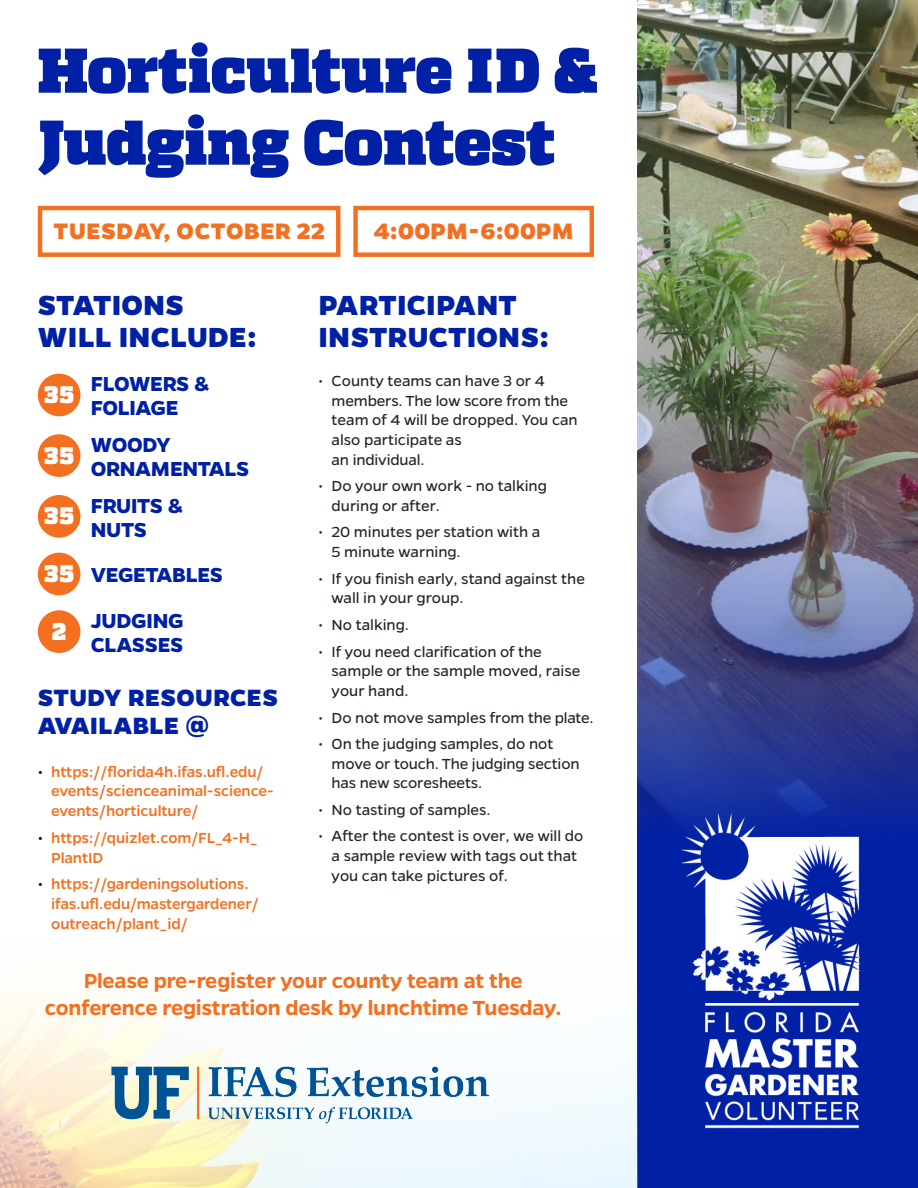
<style>
.page{position:relative;width:918px;height:1188px;background:#fff}
.page>*{position:absolute;margin:0;border:0;box-sizing:border-box;transform-origin:0 0}
.t1{font:800 63px/72px "Quadon";letter-spacing:-.01em;color:#0021a5}
.t2{font:800 31.2px/31.5px "Gentona";letter-spacing:.015em;color:#0021a5}
.t3{font:800 26.7px/28.5px "Gentona";letter-spacing:.02em;color:#0021a5}
.t4{font:800 25.35px "Gentona";letter-spacing:.025em;color:#f37021}
.t5{font:800 24px "Quadon";color:#fff}
.t6{font:600 23.1px/27.6px "Gentona";letter-spacing:-.01em;color:#f37021;text-align:center}
.t7{font:700 22.95px/23.9px "Gentona";letter-spacing:-.015em;color:#0021a5}
.t8{font:16.5px/19.6px "Gentona";color:#202529}
.t9{font:500 16.5px/19.8px "Gentona";letter-spacing:-.01em;color:#f37021}
.s1{font-family:"Quadon";font-weight:800;font-size:24px;color:#fff}
.s2{color:#000}
</style>
<div class="page">
<div style="left:38px;top:610px;width:42px;height:43px;background:#f37021;border-radius:50%"></div>
<div style="left:38px;top:553px;width:42px;height:42px;background:#f37021;border-radius:50%"></div>
<div style="left:38px;top:495px;width:42px;height:43px;background:#f37021;border-radius:50%"></div>
<div style="left:38px;top:434px;width:42px;height:43px;background:#f37021;border-radius:50%"></div>
<div style="left:38px;top:374px;width:42px;height:42px;background:#f37021;border-radius:50%"></div>
<img style="left:637px;top:0;width:281px;height:1172px">
<img style="left:109px;top:1065px;width:381px;height:59px">
<div style="left:38px;top:206px;width:303px;height:51px;border:4px solid #f37021"></div>
<div style="left:353px;top:206px;width:241px;height:51px;border:4px solid #f37021"></div>
<img style="left:678px;top:812px;width:182px;height:319px">
<h1 class="t1" style="left:38px;top:36px;width:561px">Horticulture ID &amp;<br>Judging Contest</h1>
<h3 class="t4" style="left:54px;top:216px;width:273px">TUESDAY, OCTOBER 22</h3>
<h3 class="t4" style="left:374px;top:216px;width:201px">4:00PM-6:00PM</h3>
<h2 class="t2" style="left:38px;top:289px;width:220px">STATIONS<br>WILL INCLUDE:</h2>
<h2 class="t2" style="left:319px;top:289px;width:231px">PARTICIPANT<br>INSTRUCTIONS:</h2>
<h3 class="t5" style="left:45px;top:380px;width:31px">35</h3>
<h3 class="t7" style="left:91px;top:372px;width:120px">FLOWERS &amp;<br>FOLIAGE</h3>
<h3 class="t5" style="left:45px;top:441px;width:31px">35</h3>
<h3 class="t5" style="left:45px;top:502px;width:31px">35</h3>
<h3 class="t7" style="left:91px;top:433px;width:160px">WOODY<br>ORNAMENTALS</h3>
<h3 class="t7" style="left:91px;top:493px;width:94px">FRUITS &amp;<br>NUTS</h3>
<h3 class="t7" style="left:45px;top:552px;width:180px;line-height:45.6px;text-align:center"><span class="s1">35</span> VEGETABLES<br>JUDGING</h3>
<h3 class="t7" style="left:91px;top:632px;width:94px">CLASSES</h3>
<h3 class="t5" style="left:52px;top:617px;width:15px">2</h3>
<h3 class="t3" style="left:38px;top:683px;width:241px">STUDY RESOURCES<br>AVAILABLE @</h3>
<p class="t9" style="left:51px;top:761px;width:224px;text-indent:-13px"><span class="s2">•</span> https://florida4h.ifas.ufl.edu/ events/scienceanimal-science&shy;events/horticulture/</p>
<p class="t9" style="left:51px;top:828px;width:208px;text-indent:-13px"><span class="s2">•</span> https://quizlet.com/FL_4-H_<br>PlantID</p>
<p class="t9" style="left:51px;top:874px;width:209px;text-indent:-13px"><span class="s2">•</span> https://gardeningsolutions. ifas.ufl.edu/mastergardener/ outreach/plant_id/</p>
<p class="t8" style="left:332px;top:371px;width:248px;text-indent:-13px">• County teams can have 3 or 4 members. The low score from the team of 4 will be dropped. You can also participate as<br>an individual.</p>
<p class="t8" style="left:332px;top:476px;width:217px;text-indent:-13px">• Do your own work - no talking during or after.</p>
<p class="t8" style="left:332px;top:522px;width:210px;text-indent:-13px">• 20 minutes per station with a<br>5 minute warning.</p>
<p class="t8" style="left:332px;top:569px;width:255px;text-indent:-13px">• If you finish early, stand against the wall in your group.</p>
<p class="t8" style="left:318px;top:615px;width:92px">• No talking.</p>
<p class="t8" style="left:332px;top:642px;width:250px;text-indent:-13px">• If you need clarification of the sample or the sample moved, raise your hand.</p>
<p class="t8" style="left:318px;top:707px;width:277px">• Do not move samples from the plate.</p>
<p class="t8" style="left:332px;top:734px;width:249px;text-indent:-13px">• On the judging samples, do not move or touch. The judging section has new scoresheets.</p>
<p class="t8" style="left:318px;top:800px;width:174px">• No tasting of samples.</p>
<p class="t8" style="left:332px;top:826px;width:253px;text-indent:-13px">• After the contest is over, we will do a sample review with tags out that you can take pictures of.</p>
<h3 class="t6" style="left:45px;top:966px;width:518px">Please pre-register your county team at the conference registration desk by lunchtime Tuesday.</h3>
</div>
